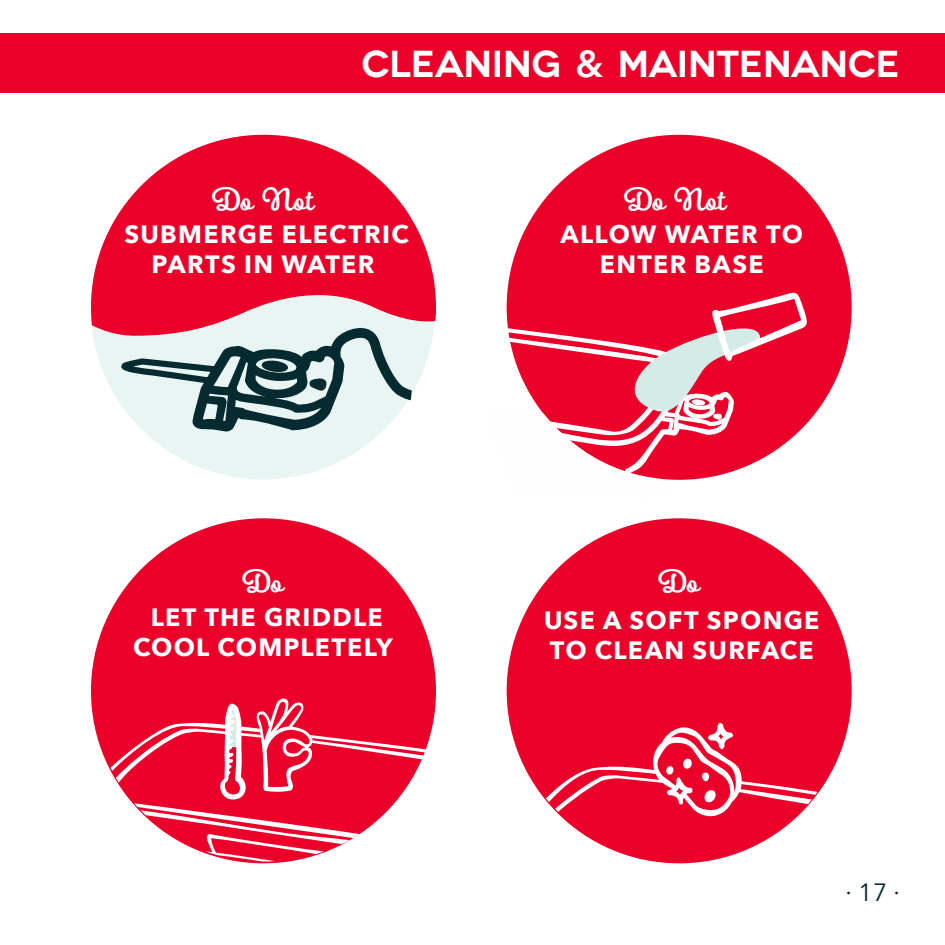
<style>
.page{position:relative;width:945px;height:945px;background:#fff}
.page>*{position:absolute;margin:0;border:0;box-sizing:border-box;transform-origin:0 0}
.t1{font:600 37.5px "Novecentowide";letter-spacing:-.01em;color:#fff}
.t2{font:700 35px "Boucherie Cursive";letter-spacing:-.01em;color:#fff}
.t3{font:700 25px/30px "Avenir Next";letter-spacing:.05em;color:#fff;text-align:center}
.t4{font:25px "Avenir Next";color:#052a30}
.s1{font-family:"Avenir Next"}
</style>
<div class="page">
<svg style="left:93px;top:336px;width:340px;height:57px;fill:#e9f5f3"></svg>
<div style="left:0;top:34px;width:945px;height:59px;background:#ea0029"></div>
<div style="left:507px;top:518px;width:345px;height:345px;background:#ea0029;border-radius:50%"></div>
<div style="left:91px;top:518px;width:345px;height:345px;background:#ea0029;border-radius:50%"></div>
<svg style="left:91px;top:135px;width:345px;height:201px;fill:#ea0029"></svg>
<div style="left:507px;top:135px;width:345px;height:345px;background:#ea0029;border-radius:50%"></div>
<svg style="left:546px;top:723px;width:272px;height:93px"></svg>
<svg style="left:506px;top:292px;width:301px;height:188px"></svg>
<svg style="left:114px;top:321px;width:307px;height:236px"></svg>
<svg style="left:116px;top:698px;width:308px;height:165px"></svg>
<h1 class="t1" style="left:362px;top:41px;width:540px">CLEANING <span class="s1">&amp;</span> MAINTENANCE</h1>
<h2 class="t2" style="left:212px;top:177px;width:103px">Do Not</h2>
<p class="t3" style="left:124px;top:219px;width:286px">SUBMERGE ELECTRIC<br>PARTS IN WATER</p>
<h2 class="t2" style="left:624px;top:177px;width:103px">Do Not</h2>
<p class="t3" style="left:561px;top:219px;width:244px">ALLOW WATER TO<br>ENTER BASE</p>
<h2 class="t2" style="left:242px;top:560px;width:43px">Do</h2>
<h2 class="t2" style="left:659px;top:560px;width:43px">Do</h2>
<p class="t3" style="left:133px;top:602px;width:261px">LET THE GRIDDLE<br>COOL COMPLETELY</p>
<p class="t3" style="left:544px;top:605px;width:277px;text-align:left">USE A SOFT SPONGE<br>TO CLEAN SURFACE</p>
<p class="t4" style="left:846px;top:872px;width:56px">∙ 17 ∙</p>
</div>
